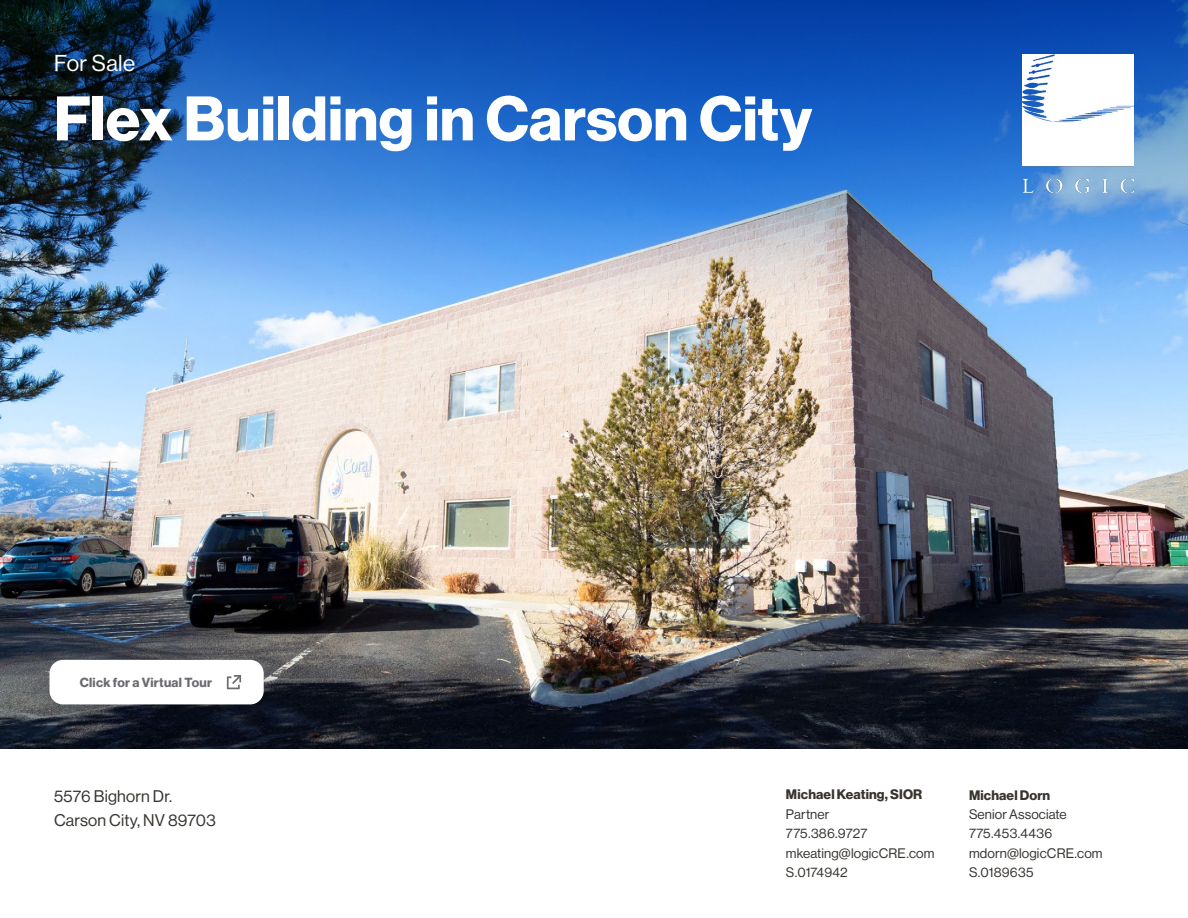
<style>
.page{position:relative;width:1188px;height:918px;background:#fff}
.page>*{position:absolute;margin:0;border:0;box-sizing:border-box;transform-origin:0 0}
.t1{font:61.5px "N Haas Grotesk DS Pro 75 Bd";letter-spacing:.005em;color:#fff}
.t2{font:22.5px "N Haas Grotesk DS Pro 55 Rg";letter-spacing:.015em;color:#fff}
.t3{font:16.5px/24px "N Haas Grotesk DS Pro 55 Rg";letter-spacing:.015em;color:#373430}
.t4{font:13.5px/19.5px "N Haas Grotesk DS Pro 55 Rg";letter-spacing:.01em;color:#373430}
.t5{font:13.5px "N Haas Grotesk DS Pro 75 Bd";letter-spacing:.01em;color:#373430}
.t6{font:12.9px "N Haas Grotesk DS Pro 75 Bd";letter-spacing:.025em;color:#6b6c70}
</style>
<div class="page">
<img style="left:0;top:363px;width:1188px;height:386px">
<img style="left:0;top:0;width:1188px;height:363px">
<img style="left:1022px;top:54px;width:112px;height:138px">
<div style="left:12px;top:622px;width:289px;height:121px;background:#000;opacity:.2"></div>
<div style="left:50px;top:660px;width:214px;height:44px;background:#fff;border-radius:14px"></div>
<svg style="left:227px;top:675px;width:14px;height:14px"></svg>
<h2 class="t2" style="left:54px;top:51px;width:83px">For Sale</h2>
<h1 class="t1" style="left:54px;top:83px;width:760px">Flex Building in Carson City</h1>
<p class="t6" style="left:80px;top:675px;width:134px">Click for a Virtual Tour</p>
<p class="t3" style="left:54px;top:784px;width:163px">5576 Bighorn Dr.<br>Carson City, NV 89703</p>
<p class="t5" style="left:786px;top:787px;width:138px">Michael Keating, SIOR</p>
<p class="t4" style="left:786px;top:805px;width:150px">Partner<br>775.386.9727 mkeating@logicCRE.com<br>S.0174942</p>
<p class="t5" style="left:969px;top:787px;width:83px">Michael Dorn</p>
<p class="t4" style="left:969px;top:805px;width:135px">Senior Associate<br>775.453.4436 mdorn@logicCRE.com<br>S.0189635</p>
</div>
